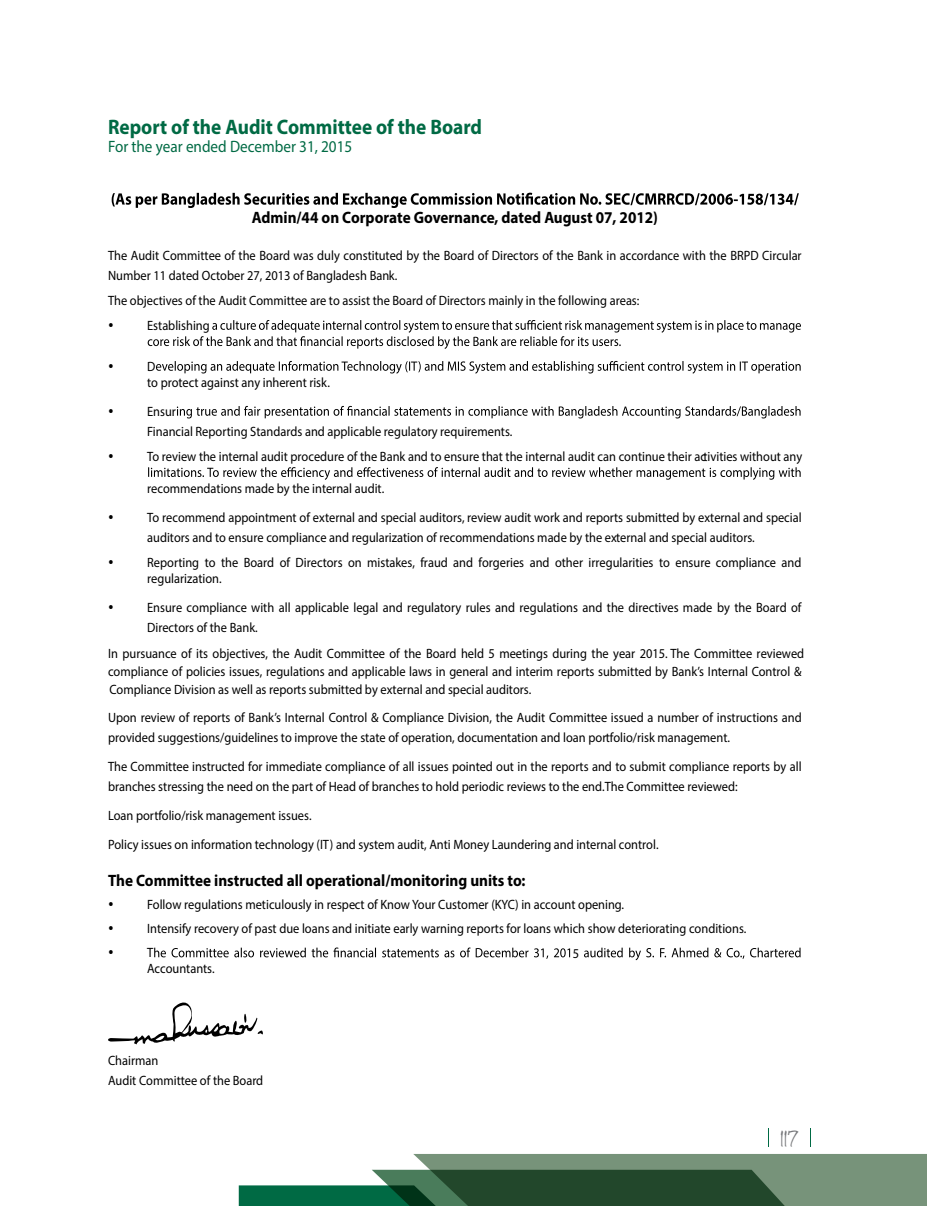
<style>
.page{position:relative;width:927px;height:1206px;background:#fff}
.page>*{position:absolute;margin:0;border:0;box-sizing:border-box;transform-origin:0 0}
.t1{font:700 21px "Myriad Pro";color:#006a44;scale:.92 1}
.t2{font:300 18px "Noteworthy";color:#77787b}
.t3{font:700 16.5px "Myriad Pro";color:#000;scale:.92 1}
.t4{font:16.5px "Myriad Pro";color:#006a44;scale:.92 1}
.t5{font:13.5px/20.2px "Myriad Pro";color:#000;scale:.92 1}
</style>
<div class="page">
<svg style="left:239px;top:1154px;width:688px;height:51px;background:#61846c"></svg>
<svg style="left:768px;top:1128px;width:1px;height:18px"></svg>
<svg style="left:112px;top:193px;width:686px;height:15px"></svg>
<svg style="left:148px;top:320px;width:653px;height:29px"></svg>
<svg style="left:156px;top:361px;width:644px;height:12px"></svg>
<svg style="left:177px;top:406px;width:623px;height:12px"></svg>
<svg style="left:148px;top:467px;width:652px;height:12px"></svg>
<svg style="left:154px;top:947px;width:646px;height:12px"></svg>
<svg style="left:108px;top:1002px;width:155px;height:42px"></svg>
<h1 class="t1" style="left:108px;top:113px;width:408px">Report of the Audit Committee of the Board</h1>
<p class="t4" style="left:108px;top:137px;width:267px">For the year ended December 31, 2015</p>
<p class="t3" style="left:252px;top:206px;width:443px">Admin/44 on Corporate Governance, dated August 07, 2012)</p>
<p class="t5" style="left:108px;top:245px;width:755px">The Audit Committee of the Board was duly constituted by the Board of Directors of the Bank in accordance with the BRPD Circular<br>Number 11 dated October 27, 2013 of Bangladesh Bank.</p>
<p class="t5" style="left:147px;top:288px;width:536px;line-height:24.8px;text-indent:-39px">The objectives of the Audit Committee are to assist the Board of Directors mainly in the following areas:<br>Establishing</p>
<p class="t5" style="left:147px;top:358px;width:200px;line-height:16.2px">D<br>to protect against any inherent risk.</p>
<p class="t5" style="left:147px;top:400px;width:398px">Ensur<br>Financial Reporting Standards and applicable regulatory requirements.</p>
<p class="t5" style="left:147px;top:445px;width:713px">To review the internal audit procedure of the Bank and to ensure that the internal audit can continue their activities without any</p>
<p class="t5" style="left:147px;top:474px;width:713px;line-height:28.8px">recommendations made by the internal audit.<br>To recommend appointment of external and special auditors, review audit work and reports submitted by external and special</p>
<p class="t5" style="left:147px;top:525px;width:712px;line-height:24.8px">auditors and to ensure compliance and regularization of recommendations made by the external and special auditors.<br>Reporting to the Board of Directors on mistakes, fraud and forgeries and other irregularities to ensure compliance and</p>
<p class="t5" style="left:147px;top:563px;width:712px;line-height:28.8px">regularization.<br>Ensure compliance with all applicable legal and regulatory rules and regulations and the directives made by the Board of</p>
<p class="t5" style="left:108px;top:614px;width:758px;line-height:26.1px;text-indent:39px">Directors of the Bank.<br>In pursuance of its objectives, the Audit Committee of the Board held 5 meetings during the year 2015. The Committee reviewed</p>
<p class="t5" style="left:108px;top:661px;width:755px;line-height:18px">compliance of policies issues, regulations and applicable laws in general and interim reports submitted by Bank’s Internal Control &amp;<br>Compliance Division as well as reports submitted by external and special auditors.</p>
<p class="t5" style="left:108px;top:707px;width:755px">Upon review of reports of Bank’s Internal Control &amp; Compliance Division, the Audit Committee issued a number of instructions and provided suggestions/guidelines to improve the state of operation, documentation and loan portfolio/risk management.</p>
<p class="t5" style="left:108px;top:756px;width:755px">The Committee instructed for immediate compliance of all issues pointed out in the reports and to submit compliance reports by all branches stressing the need on the part of Head of branches to hold periodic reviews to the end.The Committee reviewed:</p>
<p class="t5" style="left:108px;top:800px;width:600px;line-height:28.8px">Loan portfolio/risk management issues.<br>Policy issues on information technology (IT) and system audit, Anti Money Laundering and internal control.</p>
<p class="t3" style="left:108px;top:869px;width:455px">The Committee instructed all operational/monitoring units to:</p>
<p class="t5" style="left:147px;top:892px;width:653px;line-height:23.4px">Follow regulations meticulously in respect of Know Your Customer (KYC) in account opening.<br>Intensify recovery of past due loans and initiate early warning reports for loans which show deteriorating conditions.</p>
<p class="t5" style="left:147px;top:944px;width:75px;line-height:16.2px">T<br>Accountants.</p>
<p class="t5" style="left:572px;top:942px;width:8px">5</p>
<p class="t5" style="left:108px;top:1049px;width:170px">Chairman<br>Audit Committee of the Board</p>
<h2 class="t2" style="left:780px;top:1122px;width:20px">117</h2>
</div>
